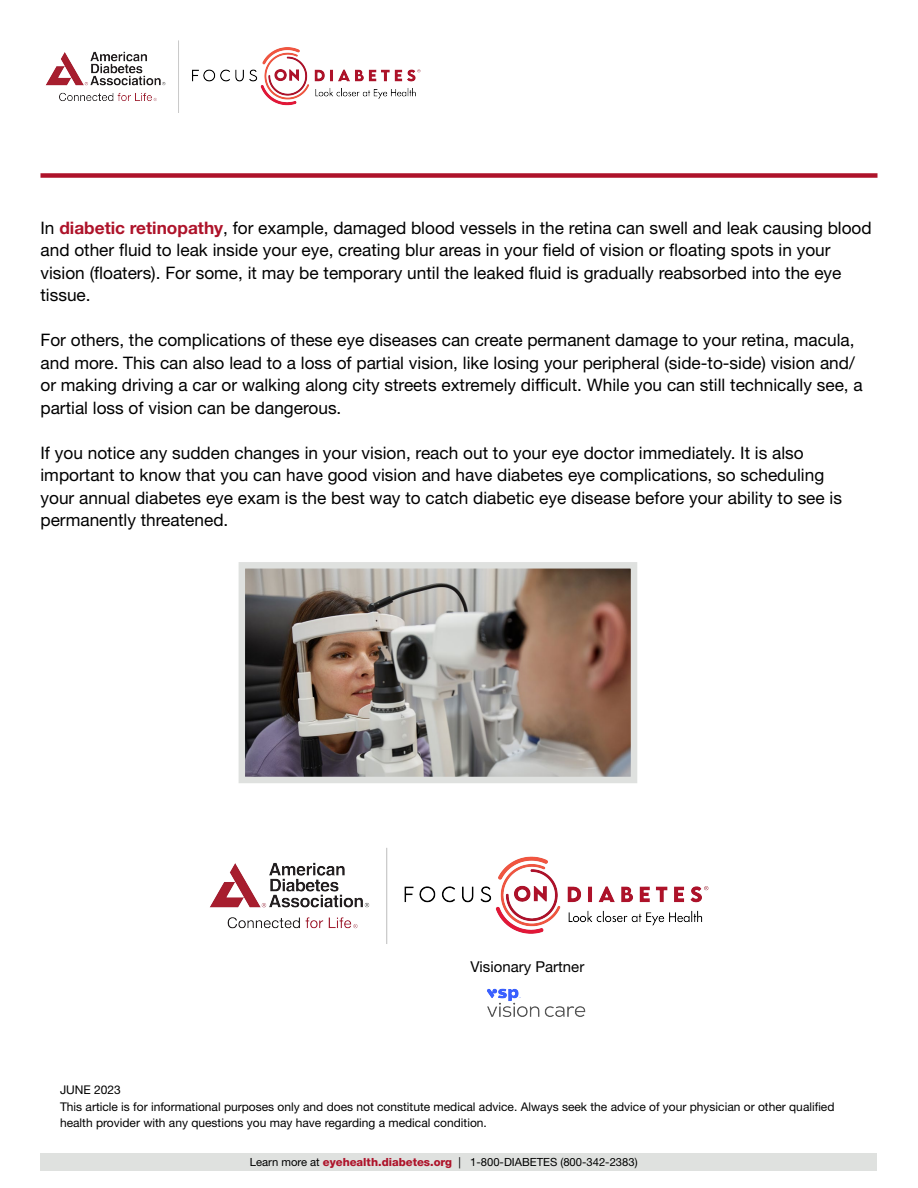
<style>
.page{position:relative;width:918px;height:1188px;background:#fff}
.page>*{position:absolute;margin:0;border:0;box-sizing:border-box;transform-origin:0 0}
.t1{font:17.25px/22.5px "Helvetica Neue LT Pro";color:#000}
.t2{font:15px "Helvetica Neue LT Pro";color:#000}
.t3{font:12px/16.2px "Helvetica Neue LT Pro";color:#000}
.t4{font:11.25px "Helvetica Neue LT Pro";color:#000}
.s1{font-weight:700;color:#ae132a}
.s2{font-weight:800;color:#ae132a}
</style>
<div class="page">
<div style="left:40px;top:173px;width:838px;height:5px;background:#ae132a"></div>
<div style="left:40px;top:1154px;width:838px;height:18px;background:#dfe1df"></div>
<img style="left:246px;top:569px;width:384px;height:207px">
<div style="left:239px;top:562px;width:398px;height:221px;border:6px solid #dfe1df"></div>
<img style="left:46px;top:40px;width:375px;height:73px">
<img style="left:210px;top:848px;width:499px;height:96px">
<img style="left:487px;top:988px;width:99px;height:29px">
<p class="t1" style="left:40px;top:216px;width:833px">In <span class="s1">diabetic retinopathy</span>, for example, damaged blood vessels in the retina can swell and leak causing blood and other fluid to leak inside your eye, creating blur areas in your field of vision or floating spots in your vision (floaters). For some, it may be temporary until the leaked fluid is gradually reabsorbed into the eye tissue.</p>
<p class="t1" style="left:40px;top:329px;width:824px">For others, the complications of these eye diseases can create permanent damage to your retina, macula, and more. This can also lead to a loss of partial vision, like losing your peripheral (side-to-side) vision and/ or making driving a car or walking along city streets extremely difficult. While you can still technically see, a partial loss of vision can be dangerous.</p>
<p class="t1" style="left:40px;top:441px;width:803px">If you notice any sudden changes in your vision, reach out to your eye doctor immediately. It is also important to know that you can have good vision and have diabetes eye complications, so scheduling your annual diabetes eye exam is the best way to catch diabetic eye disease before your ability to see is permanently threatened.</p>
<p class="t2" style="left:470px;top:958px;width:115px">Visionary Partner</p>
<p class="t3" style="left:60px;top:1082px;width:776px">JUNE 2023<br>This article is for informational purposes only and does not constitute medical advice. Always seek the advice of your physician or other qualified health provider with any questions you may have regarding a medical condition.</p>
<p class="t4" style="left:250px;top:1155px;width:389px">Learn more at <span class="s2">eyehealth.diabetes.org</span> | 1-800-DIABETES (800-342-2383)</p>
</div>
